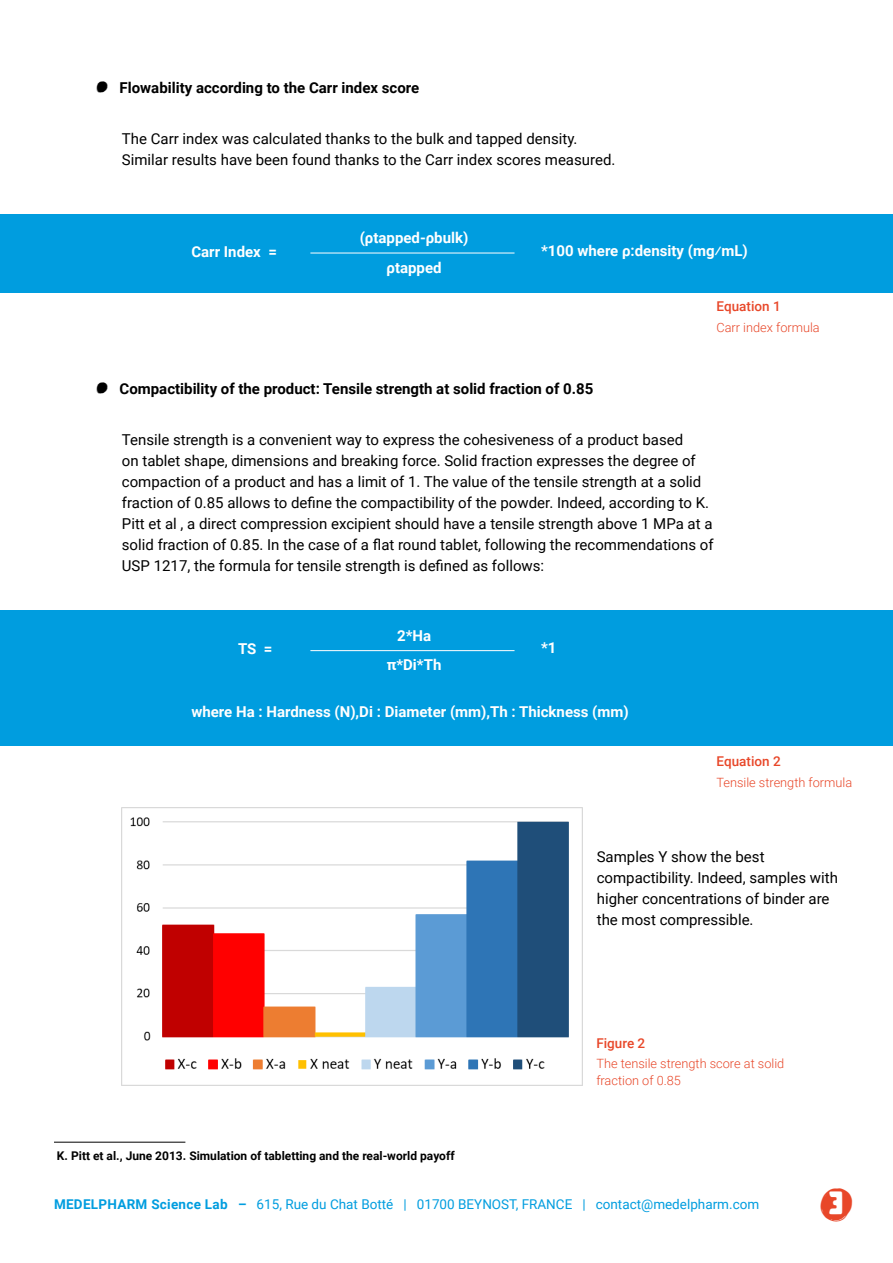
<style>
.page{position:relative;width:893px;height:1263px;background:#fff}
.page>*{position:absolute;margin:0;border:0;box-sizing:border-box;transform-origin:0 0}
.t1{font:45px "Font Blob";color:#e84729}
.t2{font:15px/21px "Roboto";color:#000}
.t3{font:700 15px/29.7px "Roboto";color:#fff;text-align:center}
.t4{font:700 15px "Roboto";color:#000}
.t5{font:13.5px "Roboto";color:#009ddf}
.t6{font:500 13.5px "Roboto";color:#e84729}
.t7{font:300 12.75px/16.5px "Roboto";color:#e84729}
.t8{font:700 12px "Roboto";color:#000}
.s1{font-family:"Font Blob Blobs";font-weight:400}
.s2{font-weight:700}
</style>
<div class="page">
<div style="left:0;top:214px;width:893px;height:78px;background:#009ddf"></div>
<div style="left:0;top:610px;width:893px;height:135px;background:#009ddf"></div>
<hr style="left:310px;top:253px;width:204px;height:1px;background:#fff">
<hr style="left:310px;top:650px;width:204px;height:1px;background:#fff">
<img style="left:122px;top:808px;width:460px;height:277px">
<hr style="left:54px;top:1142px;width:131px;height:1px;background:#000">
<p class="t4" style="left:96px;top:77px;width:325px"><span class="s1">1</span> Flowability according to the Carr index score</p>
<p class="t2" style="left:122px;top:128px;width:495px">The Carr index was calculated thanks to the bulk and tapped density.<br>Similar results have been found thanks to the Carr index scores measured.</p>
<p class="t3" style="left:191px;top:236px;width:87px">Carr Index =</p>
<p class="t3" style="left:360px;top:222px;width:110px">(ρtapped-ρbulk) ρtapped</p>
<p class="t3" style="left:541px;top:235px;width:208px">*100 where ρ:density (mg⁄mL)</p>
<p class="t6" style="left:716px;top:297px;width:66px">Equation 1</p>
<p class="t7" style="left:716px;top:318px;width:105px">Carr index formula</p>
<p class="t4" style="left:96px;top:378px;width:499px"><span class="s1">1</span> Compactibility of the product: Tensile strength at solid fraction of 0.85</p>
<p class="t2" style="left:122px;top:429px;width:593px">Tensile strength is a convenient way to express the cohesiveness of a product based<br>on tablet shape, dimensions and breaking force. Solid fraction expresses the degree of compaction of a product and has a limit of 1. The value of the tensile strength at a solid fraction of 0.85 allows to define the compactibility of the powder. Indeed, according to K.<br>Pitt et al , a direct compression excipient should have a tensile strength above 1 MPa at a solid fraction of 0.85. In the case of a flat round tablet, following the recommendations of USP 1217, the formula for tensile strength is defined as follows:</p>
<p class="t3" style="left:238px;top:634px;width:36px">TS =</p>
<p class="t3" style="left:387px;top:620px;width:56px">2*Ha π*Di*Th</p>
<p class="t3" style="left:541px;top:633px;width:17px">*1</p>
<p class="t3" style="left:191px;top:696px;width:439px">where Ha : Hardness (N),Di : Diameter (mm),Th : Thickness (mm)</p>
<p class="t6" style="left:716px;top:752px;width:66px">Equation 2</p>
<p class="t7" style="left:716px;top:773px;width:137px">Tensile strength formula</p>
<p class="t2" style="left:597px;top:845px;width:243px">Samples Y show the best compactibility. Indeed, samples with higher concentrations of binder are the most compressible.</p>
<p class="t8" style="left:57px;top:1147px;width:399px">K. Pitt et al., June 2013. Simulation of tabletting and the real-world payoff</p>
<p class="t6" style="left:596px;top:1033px;width:50px">Figure 2</p>
<p class="t7" style="left:596px;top:1055px;width:189px">The tensile strength score at solid fraction of 0.85</p>
<p class="t5" style="left:54px;top:1194px;width:707px"><span class="s2">MEDELPHARM Science Lab –</span> 615, Rue du Chat Botté | 01700 BEYNOST, FRANCE | contact@medelpharm.com</p>
<h1 class="t1" style="left:819px;top:1185px;width:37px">3</h1>
</div>
